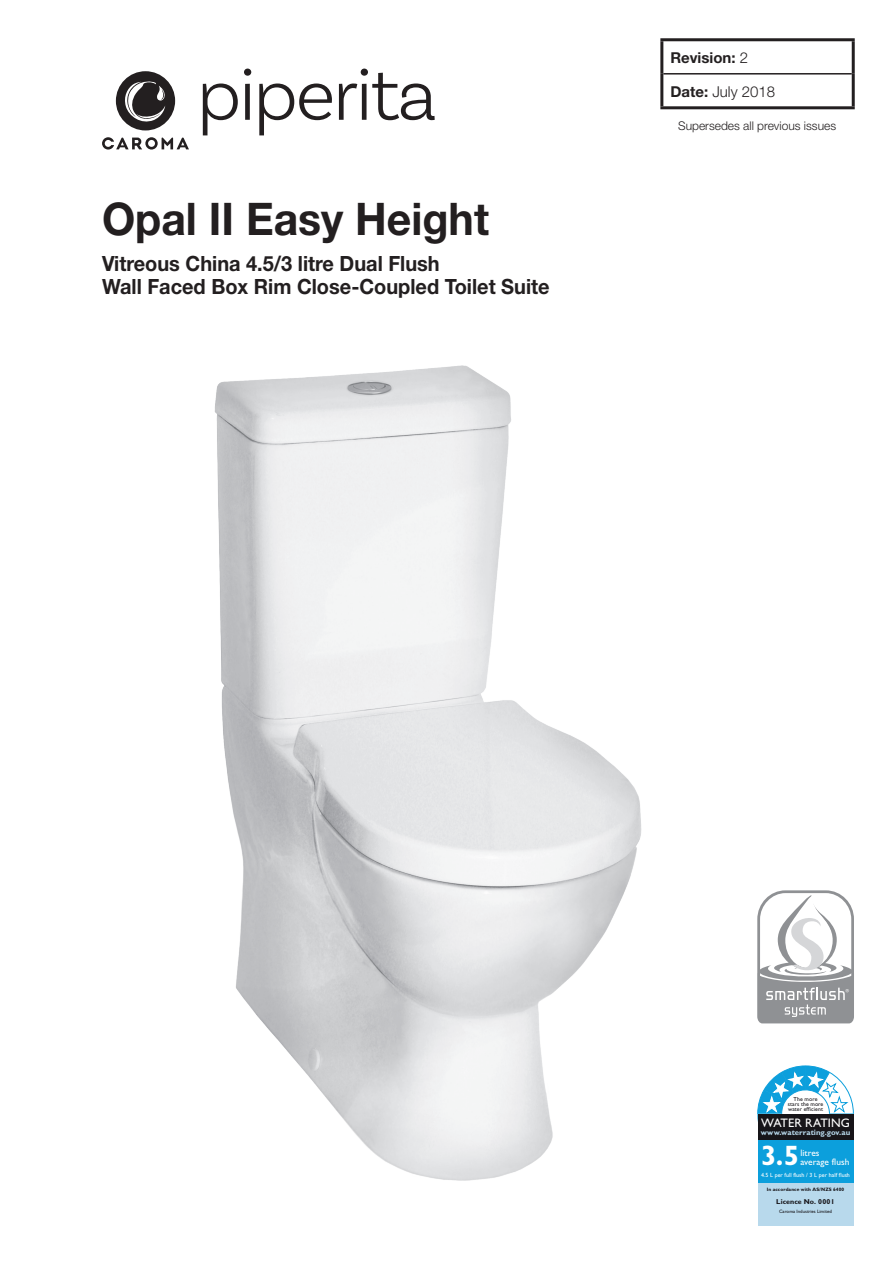
<style>
.page{position:relative;width:893px;height:1263px;background:#fff}
.page>*{position:absolute;margin:0;border:0;box-sizing:border-box;transform-origin:0 0}
.t1{font:700 45px "Helvetica Neue";color:#231f20;scale:.95 1}
.t2{font:700 28.05px "Gill Sans";color:#fff}
.t3{font:700 21px/23.2px "Helvetica Neue";color:#231f20;scale:.95 1}
.t4{font:300 15px "Helvetica Neue";color:#231f20}
.t5{font:700 15px "Helvetica Neue";color:#231f20}
.t6{font:12.3px "Gill Sans";letter-spacing:-.005em;color:#fff}
.t7{font:300 12px "Helvetica Neue";color:#231f20}
.t8{font:9.3px/8.9px "Gill Sans";color:#fff}
.t9{font:700 7.8px "Gill Sans";letter-spacing:.005em;color:#b8d9ec}
.t10{font:7.35px "Myriad";color:#fff}
.t11{font:700 7.05px "Gill Sans";letter-spacing:.005em;color:#171519}
.t12{font:6px "Gill Sans";color:#fff}
.t13{font:5.85px/5.4px "Gill Sans";letter-spacing:.01em;color:#171519;text-align:center}
.t14{font:700 4.8px "Gill Sans";letter-spacing:.025em;color:#171519}
.t15{font:4.8px "Gill Sans";color:#171519}
.s1{font-weight:300}
.s2{font-weight:700}
</style>
<div class="page">
<svg style="left:757px;top:890px;width:97px;height:133px"></svg>
<div style="left:758px;top:1183px;width:95px;height:42px;background:#b8d9ec"></div>
<div style="left:758px;top:1140px;width:95px;height:43px;background:#0c9fdc"></div>
<svg style="left:757px;top:1065px;width:97px;height:103px"></svg>
<img style="left:214px;top:365px;width:428px;height:816px">
<svg style="left:203px;top:84px;width:35px;height:51px"></svg>
<svg style="left:244px;top:69px;width:7px;height:51px"></svg>
<svg style="left:259px;top:84px;width:73px;height:51px"></svg>
<svg style="left:339px;top:69px;width:96px;height:51px"></svg>
<svg style="left:116px;top:71px;width:59px;height:59px"></svg>
<svg style="left:102px;top:137px;width:87px;height:13px"></svg>
<hr style="left:660px;top:38px;width:195px;height:3px;background:#231f20">
<hr style="left:660px;top:41px;width:3px;height:33px;background:#231f20">
<hr style="left:660px;top:74px;width:3px;height:32px;background:#231f20">
<hr style="left:663px;top:73px;width:189px;height:2px;background:#231f20">
<hr style="left:852px;top:41px;width:3px;height:33px;background:#231f20">
<hr style="left:852px;top:74px;width:3px;height:32px;background:#231f20">
<hr style="left:660px;top:106px;width:195px;height:3px;background:#231f20">
<h1 class="t1" style="left:102px;top:191px;width:409px">Opal II Easy Height</h1>
<p class="t3" style="left:102px;top:251px;width:473px">Vitreous China 4.5/3 litre Dual Flush<br>Wall Faced Box Rim Close-Coupled Toilet Suite</p>
<p class="t5" style="left:670px;top:48px;width:79px">Revision: <span class="s1">2</span></p>
<p class="t4" style="left:670px;top:82px;width:106px"><span class="s2">Date:</span> July 2018</p>
<p class="t7" style="left:678px;top:119px;width:160px">Supersedes all previous issues</p>
<p class="t10" style="left:845px;top:988px;width:5px">®</p>
<p class="t13" style="left:788px;top:1096px;width:37px">The more stars the more water efficient</p>
<p class="t6" style="left:761px;top:1116px;width:90px">WATER RATING</p>
<p class="t9" style="left:761px;top:1128px;width:91px">www.waterrating.gov.au</p>
<h2 class="t2" style="left:761px;top:1139px;width:40px">3.5</h2>
<p class="t8" style="left:800px;top:1149px;width:50px">litres average flush</p>
<p class="t12" style="left:761px;top:1171px;width:90px">4.5 L per full flush / 3 L per half flush</p>
<p class="t14" style="left:767px;top:1187px;width:79px">In accordance with AS/NZS 6400</p>
<p class="t11" style="left:776px;top:1197px;width:60px">Licence No. 0001</p>
<p class="t15" style="left:779px;top:1208px;width:54px">Caroma Industries Limited</p>
</div>
